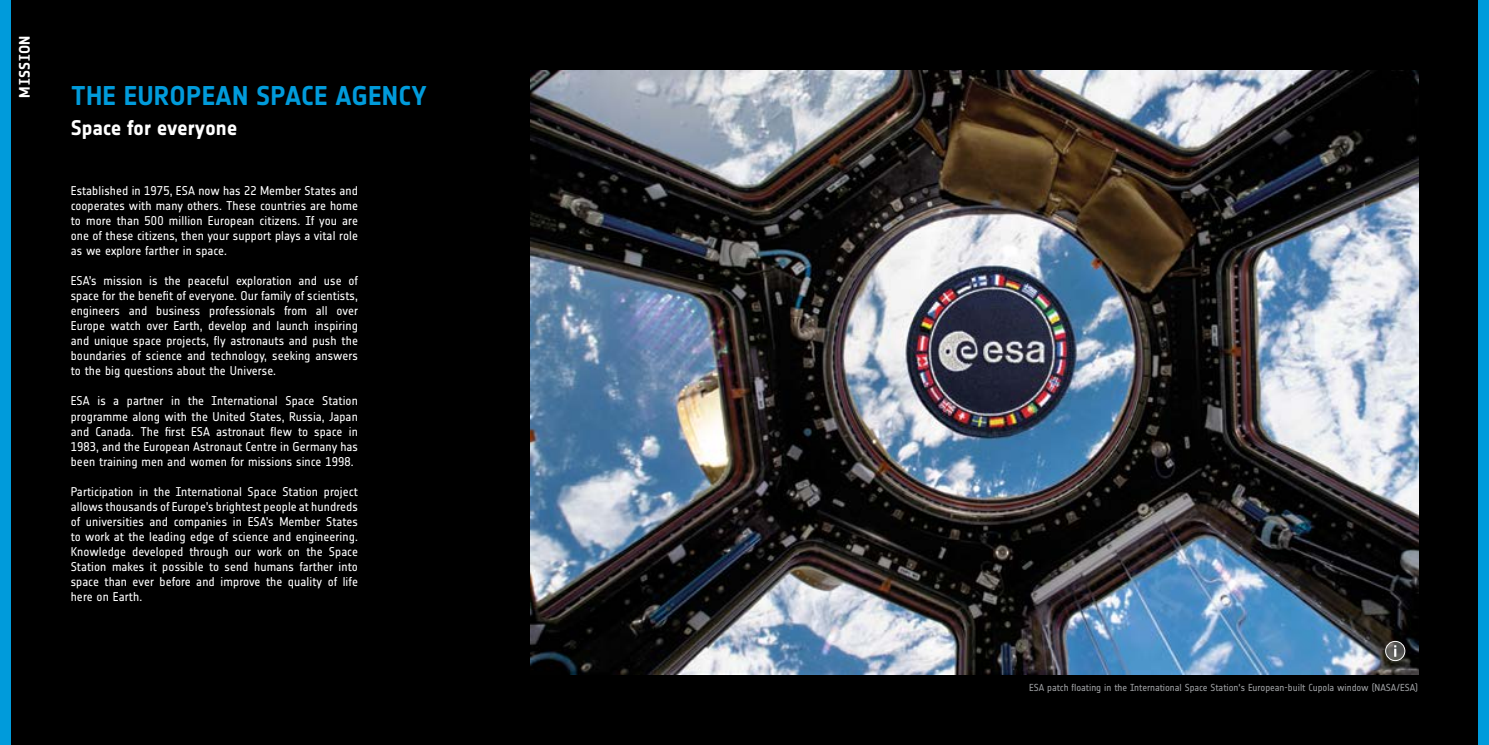
<style>
.page{position:relative;width:1489px;height:745px;background:#fff}
.page>*{position:absolute;margin:0;border:0;box-sizing:border-box;transform-origin:0 0}
.t1{font:700 26.75px "Notes Esa";letter-spacing:.01em;color:#009bdb}
.t2{font:700 20.88px "Notes Esa";letter-spacing:-.005em;color:#fff}
.t3{font:700 15px "Notes Esa";letter-spacing:.03em;color:#fff}
.t4{font:12.5px/15px "Notes Esa";letter-spacing:.005em;color:#fff;text-align:justify}
.t5{font:10px "Notes Esa";letter-spacing:-.005em;color:#9d9fa2}
</style>
<div class="page">
<div style="left:0;top:0;width:1488px;height:744px;background:#000"></div>
<div style="left:1478px;top:0;width:10px;height:744px;background:#009bdb"></div>
<div style="left:0;top:0;width:11px;height:744px;background:#009bdb"></div>
<img style="left:530px;top:71px;width:887px;height:602px">
<svg style="left:1385px;top:641px;width:19px;height:19px"></svg>
<div style="left:1385px;top:640px;width:19px;height:20px;border:1px solid #fff;border-radius:50%"></div>
<svg style="left:1393px;top:644px;width:3px;height:12px"></svg>
<p class="t3" style="left:16px;top:97px;width:63px;rotate:-90deg">MISSION</p>
<h1 class="t1" style="left:71px;top:80px;width:357px">THE EUROPEAN SPACE AGENCY</h1>
<h2 class="t2" style="left:71px;top:115px;width:168px">Space for everyone</h2>
<p class="t4" style="left:71px;top:183px;width:289px">Established in 1975, ESA now has 22 Member States and cooperates with many others. These countries are home to more than 500 million European citizens. If you are one of these citizens, then your support plays a vital role as we explore farther in space.</p>
<p class="t4" style="left:71px;top:273px;width:289px">ESA’s mission is the peaceful exploration and use of space for the benefit of everyone. Our family of scientists, engineers and business professionals from all over Europe watch over Earth, develop and launch inspiring and unique space projects, fly astronauts and push the boundaries of science and technology, seeking answers to the big questions about the Universe.</p>
<p class="t4" style="left:71px;top:393px;width:289px">ESA is a partner in the International Space Station programme along with the United States, Russia, Japan and Canada. The first ESA astronaut flew to space in 1983, and the European Astronaut Centre in Germany has been training men and women for missions since 1998.</p>
<p class="t4" style="left:71px;top:483px;width:289px">Participation in the International Space Station project allows thousands of Europe’s brightest people at hundreds of universities and companies in ESA’s Member States to work at the leading edge of science and engineering.<br>Knowledge developed through our work on the Space Station makes it possible to send humans farther into space than ever before and improve the quality of life here on Earth.</p>
<p class="t5" style="left:1029px;top:681px;width:390px">ESA patch floating in the International Space Station's European-built Cupola window (NASA/ESA)</p>
</div>
